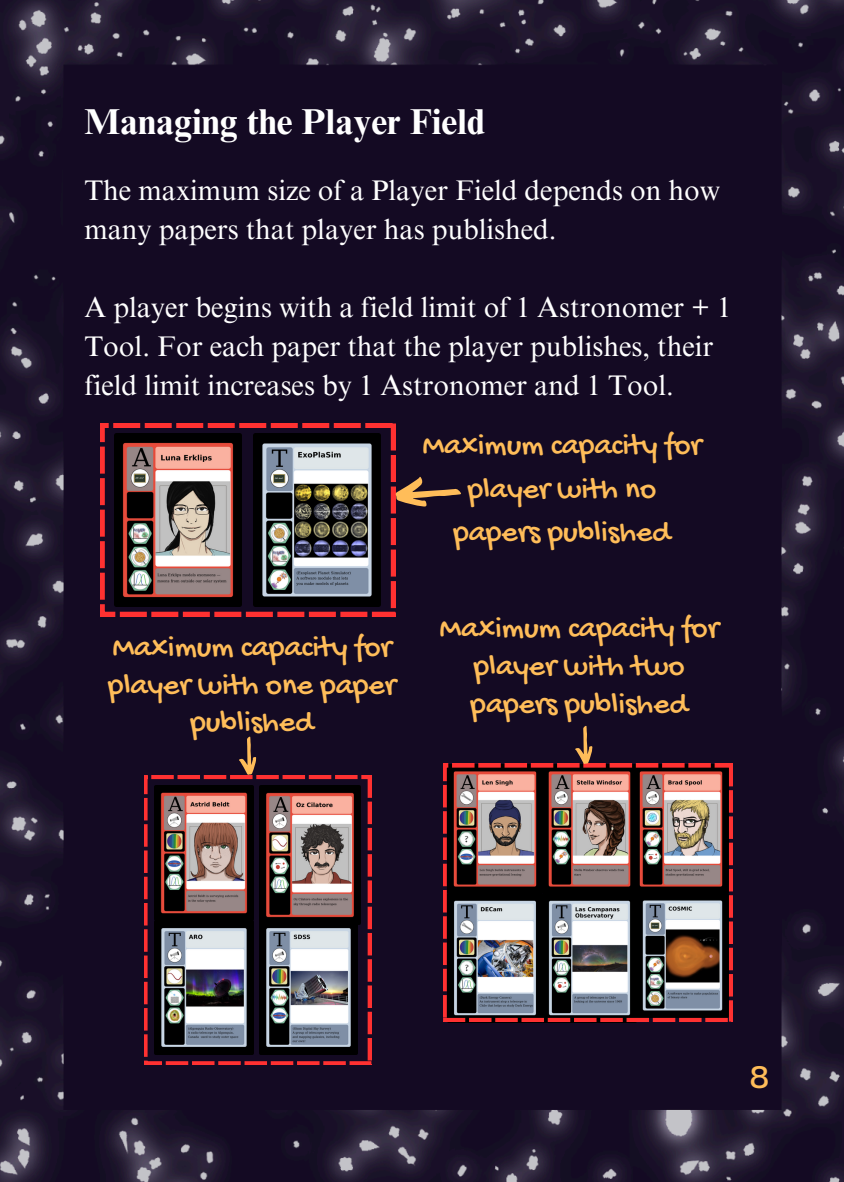
<style>
.page{position:relative;width:844px;height:1182px;background:#fff}
.page>*{position:absolute;margin:0;border:0;box-sizing:border-box;transform-origin:0 0}
.t1{font:700 36px "Times NRMT Pro";color:#fff}
.t2{font:31.3px/37.5px "Gochi Hand";color:#ffbd59;text-align:center}
.t3{font:31px "Mommi";color:#ffbd59}
.t4{font:28.4px/39px "Times NRMT Pro";color:#fff}
</style>
<div class="page">
<img style="left:0;top:0;width:844px;height:1181px">
<svg style="left:100px;top:423px;width:295px;height:193px;background:#6b5557"></svg>
<svg style="left:395px;top:477px;width:66px;height:29px;background:#694936"></svg>
<svg style="left:144px;top:775px;width:227px;height:289px;background:#4a1223"></svg>
<img style="left:154px;top:785px;width:99px;height:269px">
<img style="left:259px;top:785px;width:101px;height:138px">
<img style="left:259px;top:920px;width:99px;height:134px">
<svg style="left:238px;top:735px;width:20px;height:40px"></svg>
<img style="left:443px;top:763px;width:289px;height:258px">
<svg style="left:574px;top:725px;width:20px;height:39px"></svg>
<p class="t1" style="left:84px;top:108px;width:402px">Managing the Player Field</p>
<p class="t4" style="left:84px;top:174px;width:637px">The maximum size of a Player Field depends on how many papers that player has published.</p>
<p class="t4" style="left:84px;top:291px;width:648px">A player begins with a field limit of 1 Astronomer + 1<br>Tool. For each paper that the player publishes, their field limit increases by 1 Astronomer and 1 Tool.</p>
<p class="t2" style="left:422px;top:426px;width:281px;line-height:43.5px">Maximum capacity for player with no papers published</p>
<p class="t2" style="left:108px;top:630px;width:289px">Maximum capacity for player with one paper published</p>
<p class="t2" style="left:439px;top:612px;width:281px">Maximum capacity for player with two papers published</p>
<p class="t3" style="left:750px;top:1062px;width:21px">8</p>
</div>
